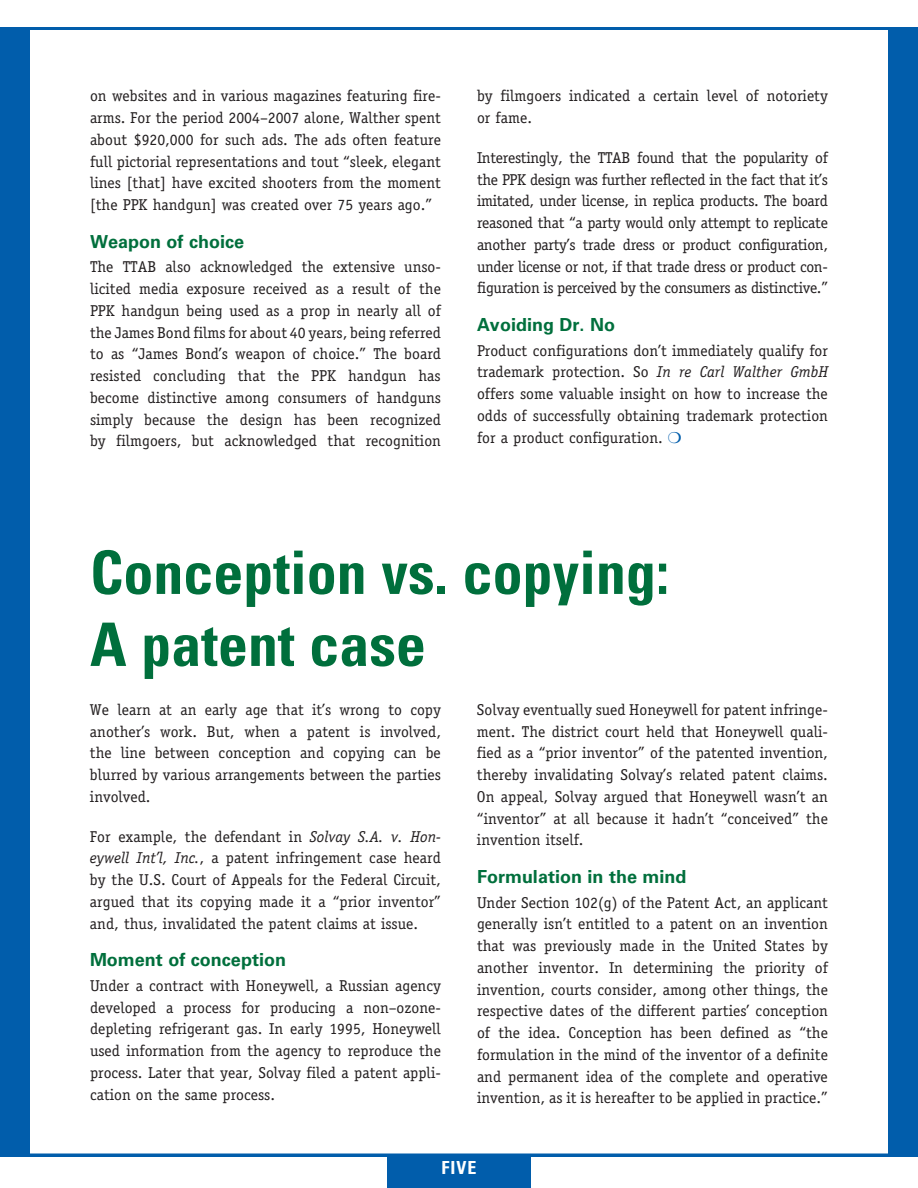
<style>
.page{position:relative;width:918px;height:1188px;background:#fff}
.page>*{position:absolute;margin:0;border:0;box-sizing:border-box;transform-origin:0 0}
.t1{font:700 condensed 60px/72px "Univers LT Std";color:#006f3c}
.t2{font:700 18px "Univers LT Std";color:#006f3c}
.t3{font:700 condensed 18px "Univers LT Std";color:#fff}
.t4{font:15.75px/21.8px "Officina Serif Std";color:#231f20;text-align:justify}
.s1{font-style:italic}
</style>
<div class="page">
<div style="left:0;top:27px;width:918px;height:1129px;background:#015dab"></div>
<div style="left:27px;top:27px;width:864px;height:1129px;background:#fff;border:3px solid #015dab"></div>
<div style="left:387px;top:1156px;width:144px;height:32px;background:#015dab"></div>
<p class="t4" style="left:90px;top:85px;width:353px">on websites and in various magazines featuring fire&shy;arms. For the period 2004–2007 alone, Walther spent about $920,000 for such ads. The ads often feature full pictorial representations and tout “sleek, elegant lines [that] have excited shooters from the moment [the PPK handgun] was created over 75 years ago.”</p>
<p class="t2" style="left:90px;top:231px;width:156px">Weapon of choice</p>
<p class="t4" style="left:90px;top:256px;width:353px">The TTAB also acknowledged the extensive unso&shy;licited media exposure received as a result of the PPK handgun being used as a prop in nearly all of the James Bond films for about 40 years, being referred to as “James Bond’s weapon of choice.” The board resisted concluding that the PPK handgun has become distinctive among consumers of handguns simply because the design has been recognized by filmgoers, but acknowledged that recognition</p>
<p class="t4" style="left:477px;top:85px;width:353px">by filmgoers indicated a certain level of notoriety or fame.</p>
<p class="t4" style="left:477px;top:147px;width:353px">Interestingly, the TTAB found that the popularity of the PPK design was further reflected in the fact that it’s imitated, under license, in replica products. The board reasoned that “a party would only attempt to replicate another party’s trade dress or product configuration, under license or not, if that trade dress or product con&shy;figuration is perceived by the consumers as distinctive.”</p>
<p class="t2" style="left:477px;top:314px;width:140px">Avoiding Dr. No</p>
<p class="t4" style="left:477px;top:339px;width:353px">Product configurations don’t immediately qualify for trademark protection. So <span class="s1">In re Carl Walther GmbH </span>offers some valuable insight on how to increase the odds of successfully obtaining trademark protection for a product configuration.</p>
<h1 class="t1" style="left:90px;top:536px;width:581px">Conception vs. copying:<br>A patent case</h1>
<p class="t4" style="left:90px;top:699px;width:353px">We learn at an early age that it’s wrong to copy another’s work. But, when a patent is involved, the line between conception and copying can be blurred by various arrangements between the parties involved.</p>
<p class="t4" style="left:90px;top:825px;width:353px">For example, the defendant in <span class="s1">Solvay S.A. v. Hon&shy;eywell Int’l, Inc.</span>, a patent infringement case heard by the U.S. Court of Appeals for the Federal Circuit, argued that its copying made it a “prior inventor” and, thus, invalidated the patent claims at issue.</p>
<p class="t2" style="left:90px;top:949px;width:198px">Moment of conception</p>
<p class="t4" style="left:90px;top:975px;width:353px">Under a contract with Honeywell, a Russian agency developed a process for producing a non–ozone&shy;depleting refrigerant gas. In early 1995, Honeywell used information from the agency to reproduce the process. Later that year, Solvay filed a patent appli&shy;cation on the same process.</p>
<p class="t4" style="left:477px;top:699px;width:353px">Solvay eventually sued Honeywell for patent infringe&shy;ment. The district court held that Honeywell quali&shy;fied as a “prior inventor” of the patented invention, thereby invalidating Solvay’s related patent claims.<br>On appeal, Solvay argued that Honeywell wasn’t an “inventor” at all because it hadn’t “conceived” the invention itself.</p>
<p class="t2" style="left:477px;top:866px;width:211px">Formulation in the mind</p>
<p class="t4" style="left:477px;top:891px;width:353px">Under Section 102(g) of the Patent Act, an applicant generally isn’t entitled to a patent on an invention that was previously made in the United States by another inventor. In determining the priority of invention, courts consider, among other things, the respective dates of the different parties’ conception of the idea. Conception has been defined as “the formulation in the mind of the inventor of a definite and permanent idea of the complete and operative invention, as it is hereafter to be applied in practice.”</p>
<p class="t3" style="left:442px;top:1157px;width:36px">FIVE</p>
</div>
